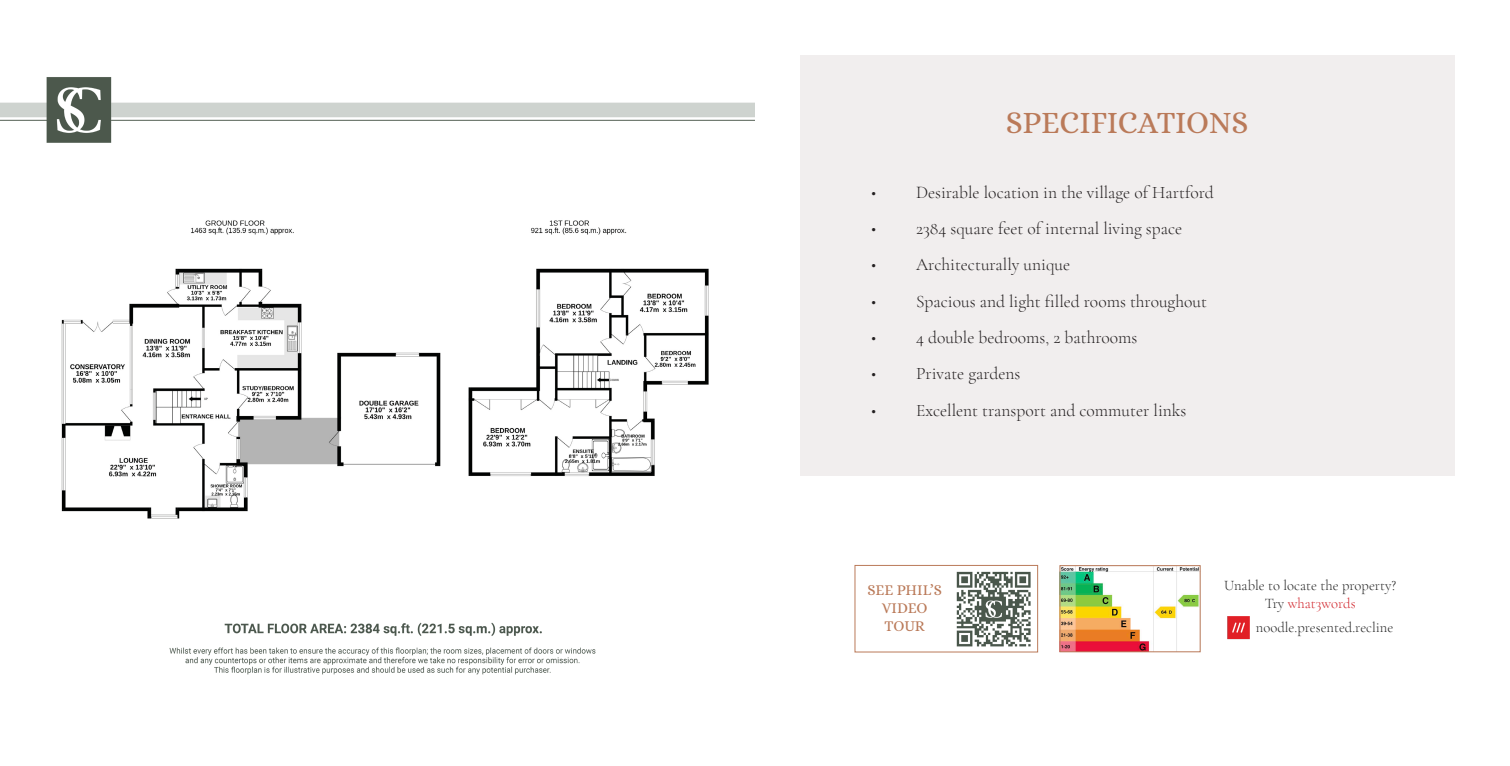
<style>
.page{position:relative;width:1510px;height:766px;background:#fff}
.page>*{position:absolute;margin:0;border:0;box-sizing:border-box;transform-origin:0 0}
.t1{font:31.25px "Alice";letter-spacing:-.01em;color:#ba7a59}
.t2{font:300 17.5px "Cormorant Garamond";color:#231f20}
.t3{font:15px/18px "Alice";letter-spacing:-.005em;color:#ba7a59;text-align:center}
.t4{font:300 14.62px "Cormorant Garamond";color:#262626}
.t5{font:300 14.62px "Cormorant Garamond";color:#d1232a}
.s1{color:#262626}
</style>
<div class="page">
<img style="left:0;top:77px;width:755px;height:66px">
<img style="left:61px;top:220px;width:380px;height:299px">
<img style="left:169px;top:622px;width:427px;height:53px">
<img style="left:468px;top:220px;width:241px;height:256px">
<div style="left:854px;top:564px;width:184px;height:88px;border:1px solid #ba7a59"></div>
<img style="left:1061px;top:567px;width:137px;height:83px">
<div style="left:1059px;top:565px;width:141px;height:87px;border:1px solid #ba7a59"></div>
<img style="left:1227px;top:616px;width:23px;height:24px">
<img style="left:956px;top:571px;width:75px;height:75px">
<div style="left:800px;top:56px;width:654px;height:420px;background:#f1eeee"></div>
<p class="t1" style="left:1005px;top:106px;width:244px">SPECIFICATIONS</p>
<p class="t2" style="left:871px;top:182px;width:344px">• Desirable location in the village of Hartford</p>
<p class="t2" style="left:871px;top:218px;width:313px">• 2384 square feet of internal living space</p>
<p class="t2" style="left:871px;top:254px;width:201px">• Architecturally unique</p>
<p class="t2" style="left:871px;top:290px;width:337px">• Spacious and light filled rooms throughout</p>
<p class="t2" style="left:871px;top:327px;width:268px">• 4 double bedrooms, 2 bathrooms</p>
<p class="t2" style="left:871px;top:363px;width:151px">• Private gardens</p>
<p class="t2" style="left:871px;top:399px;width:317px">• Excellent transport and commuter links</p>
<p class="t4" style="left:1224px;top:576px;width:174px">Unable to locate the property?</p>
<p class="t5" style="left:1264px;top:594px;width:92px"><span class="s1">Try</span> what3words</p>
<p class="t3" style="left:867px;top:581px;width:76px">SEE PHIL’S<br>VIDEO</p>
<p class="t3" style="left:884px;top:617px;width:42px">TOUR</p>
<p class="t4" style="left:1255px;top:618px;width:139px">noodle.presented.recline</p>
</div>
